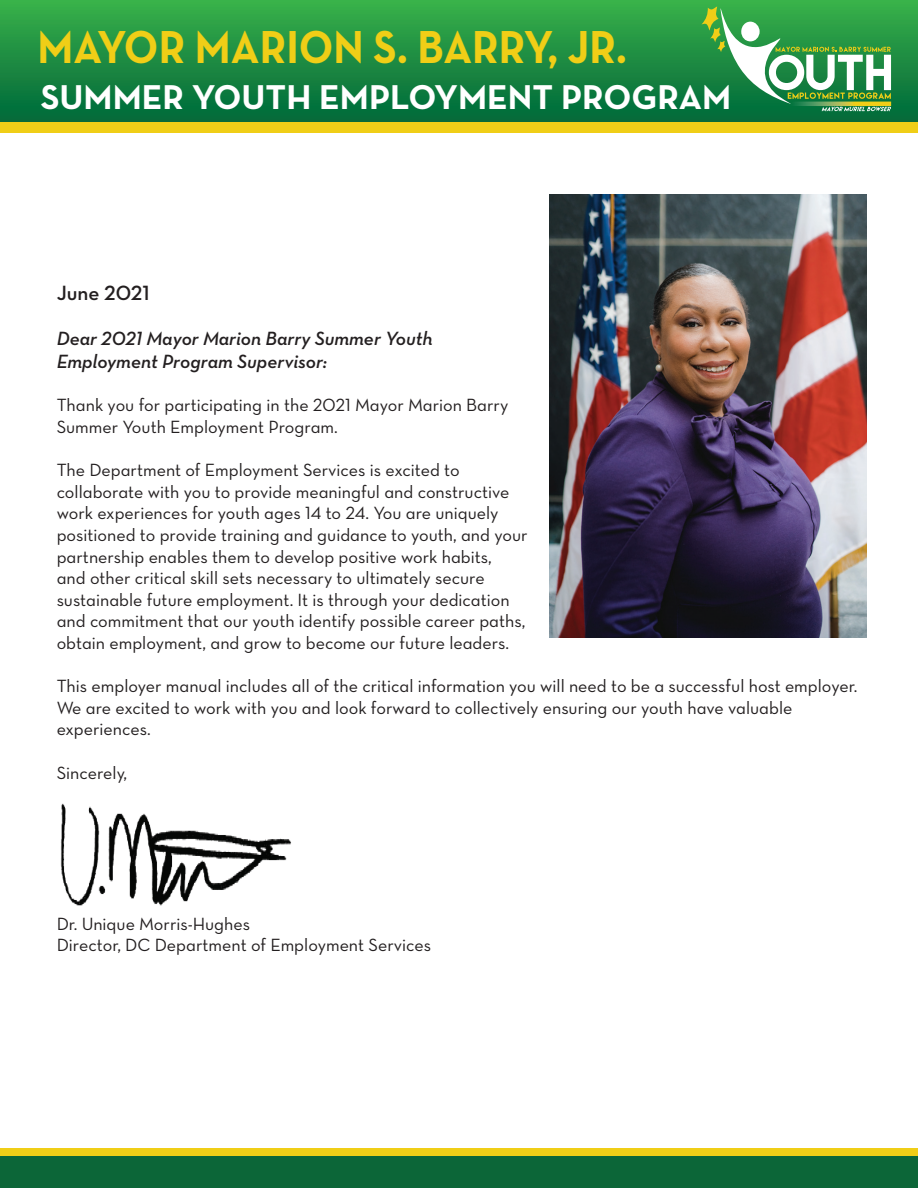
<style>
.page{position:relative;width:918px;height:1188px;background:#fff}
.page>*{position:absolute;margin:0;border:0;box-sizing:border-box;transform-origin:0 0}
.t1{font:700 47.1px "Neutra Text";color:#f0ce17;scale:.92 1}
.t2{font:700 35.1px "Neutra Text";color:#fff}
.t3{font:21px "Neutra Text Demi Alt";color:#231f20}
.t4{font:19.5px/23.4px "Neutra Text Demi Italic Alt";color:#231f20}
.t5{font:18px/21.6px "Neutra Text Book Alt";color:#231f20}
</style>
<div class="page">
<div style="left:0;top:0;width:918px;height:126px;background:linear-gradient(to bottom,#39b14a,#006639)"></div>
<div style="left:0;top:122px;width:918px;height:11px;background:#f0ce17"></div>
<svg style="left:702px;top:6px;width:189px;height:105px"></svg>
<svg style="left:790px;top:102px;width:101px;height:4px"></svg>
<div style="left:0;top:1154px;width:918px;height:34px;background:#0c6638"></div>
<div style="left:0;top:1148px;width:918px;height:8px;background:#f0ce17"></div>
<img style="left:550px;top:194px;width:317px;height:443px">
<img style="left:60px;top:803px;width:231px;height:103px">
<h1 class="t1" style="left:38px;top:18px;width:642px">MAYOR MARION S. BARRY, JR.</h1>
<h2 class="t2" style="left:41px;top:75px;width:692px">SUMMER YOUTH EMPLOYMENT PROGRAM</h2>
<p class="t3" style="left:57px;top:280px;width:94px">June 2021</p>
<p class="t4" style="left:57px;top:326px;width:377px">Dear 2021 Mayor Marion Barry Summer Youth<br>Employment Program Supervisor:</p>
<p class="t5" style="left:57px;top:394px;width:453px">Thank you for participating in the 2021 Mayor Marion Barry<br>Summer Youth Employment Program.</p>
<p class="t5" style="left:57px;top:459px;width:472px">The Department of Employment Services is excited to collaborate with you to provide meaningful and constructive work experiences for youth ages 14 to 24. You are uniquely positioned to provide training and guidance to youth, and your partnership enables them to develop positive work habits,<br>and other critical skill sets necessary to ultimately secure sustainable future employment. It is through your dedication and commitment that our youth identify possible career paths, obtain employment, and grow to become our future leaders.</p>
<p class="t5" style="left:57px;top:675px;width:802px">This employer manual includes all of the critical information you will need to be a successful host employer.<br>We are excited to work with you and look forward to collectively ensuring our youth have valuable experiences.</p>
<p class="t5" style="left:57px;top:761px;width:72px">Sincerely,</p>
<p class="t5" style="left:57px;top:913px;width:376px">Dr. Unique Morris-Hughes<br>Director, DC Department of Employment Services</p>
</div>
